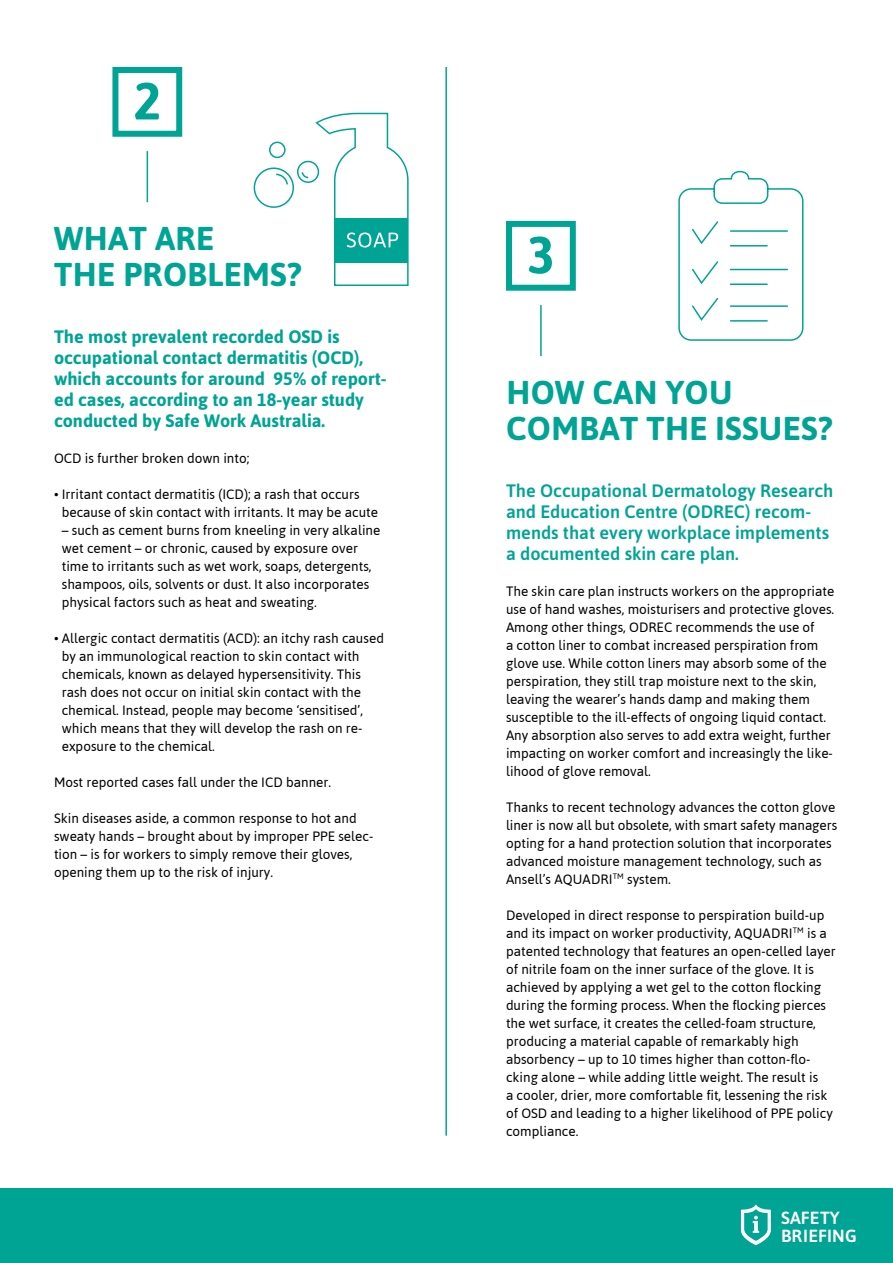
<style>
.page{position:relative;width:893px;height:1263px;background:#fff}
.page>*{position:absolute;margin:0;border:0;box-sizing:border-box;transform-origin:0 0}
.t1{font:700 52.2px "Asap";color:#00a494}
.t2{font:700 33px/36px "Asap";letter-spacing:.01em;color:#00a494}
.t3{font:700 18px/21px "Asap";color:#00a494}
.t4{font:500 18px/21px "Asap";color:#00a494}
.t5{font:500 17.55px/17.5px "Asap";letter-spacing:.01em;color:#fff}
.t6{font:13.5px/18px "Asap";color:#000}
</style>
<div class="page">
<div style="left:0;top:1188px;width:893px;height:75px;background:#00a494"></div>
<svg style="left:741px;top:1205px;width:30px;height:40px"></svg>
<hr style="left:147px;top:151px;width:1px;height:51px;background:#00a494">
<hr style="left:540px;top:305px;width:2px;height:51px;background:#00a494">
<div style="left:112px;top:67px;width:70px;height:70px;border:6px solid #00a494"></div>
<div style="left:506px;top:221px;width:70px;height:70px;border:6px solid #00a494"></div>
<hr style="left:445px;top:67px;width:2px;height:1069px;background:#00a494">
<svg style="left:276px;top:173px;width:13px;height:12px"></svg>
<div style="left:254px;top:167px;width:40px;height:41px;border:2px solid #00a494;border-radius:50%"></div>
<div style="left:297px;top:161px;width:22px;height:22px;border:2px solid #00a494;border-radius:50%"></div>
<div style="left:269px;top:142px;width:17px;height:16px;border:2px solid #00a494;border-radius:50%"></div>
<svg style="left:301px;top:112px;width:108px;height:174px"></svg>
<svg style="left:678px;top:170px;width:126px;height:171px"></svg>
<h1 class="t1" style="left:133px;top:66px;width:29px">2</h1>
<h2 class="t2" style="left:54px;top:219px;width:249px">WHAT ARE<br>THE PROBLEMS?</h2>
<h3 class="t3" style="left:54px;top:325px;width:334px">The most prevalent recorded OSD is occupational contact dermatitis (OCD), which accounts for around 95% of report&shy;ed cases, according to an 18-year study conducted by Safe Work Australia.</h3>
<p class="t6" style="left:54px;top:448px;width:197px">OCD is further broken down into;</p>
<p class="t6" style="left:62px;top:484px;width:318px;text-indent:-8px">• Irritant contact dermatitis (ICD); a rash that occurs because of skin contact with irritants. It may be acute</p>
<p class="t6" style="left:62px;top:520px;width:320px">– such as cement burns from kneeling in very alkaline wet cement – or chronic, caused by exposure over time to irritants such as wet work, soaps, detergents, shampoos, oils, solvents or dust. It also incorporates physical factors such as heat and sweating.</p>
<p class="t6" style="left:62px;top:628px;width:324px;text-indent:-8px">• Allergic contact dermatitis (ACD): an itchy rash caused by an immunological reaction to skin contact with chemicals, known as delayed hypersensitivity. This rash does not occur on initial skin contact with the chemical. Instead, people may become ‘sensitised’, which means that they will develop the rash on re&shy;exposure to the chemical.</p>
<p class="t6" style="left:54px;top:772px;width:279px">Most reported cases fall under the ICD banner.</p>
<p class="t6" style="left:54px;top:808px;width:321px">Skin diseases aside, a common response to hot and sweaty hands – brought about by improper PPE selec&shy;tion – is for workers to simply remove their gloves, opening them up to the risk of injury.</p>
<h1 class="t1" style="left:527px;top:220px;width:29px">3</h1>
<h2 class="t2" style="left:506px;top:373px;width:328px">HOW CAN YOU<br>COMBAT THE ISSUES?</h2>
<h3 class="t4" style="left:506px;top:479px;width:329px">The Occupational Dermatology Research and Education Centre (ODREC) recom&shy;mends that every workplace implements a documented skin care plan.</h3>
<p class="t6" style="left:506px;top:581px;width:330px">The skin care plan instructs workers on the appropriate use of hand washes, moisturisers and protective gloves.<br>Among other things, ODREC recommends the use of<br>a cotton liner to combat increased perspiration from glove use. While cotton liners may absorb some of the perspiration, they still trap moisture next to the skin, leaving the wearer’s hands damp and making them susceptible to the ill-effects of ongoing liquid contact.<br>Any absorption also serves to add extra weight, further impacting on worker comfort and increasingly the like&shy;lihood of glove removal.</p>
<p class="t6" style="left:506px;top:797px;width:333px">Thanks to recent technology advances the cotton glove liner is now all but obsolete, with smart safety managers opting for a hand protection solution that incorporates advanced moisture management technology, such as Ansell’s AQUADRI<sup>TM</sup> system.</p>
<p class="t6" style="left:506px;top:905px;width:331px">Developed in direct response to perspiration build-up and its impact on worker productivity, AQUADRI<sup>TM</sup> is a patented technology that features an open-celled layer of nitrile foam on the inner surface of the glove. It is achieved by applying a wet gel to the cotton flocking during the forming process. When the flocking pierces the wet surface, it creates the celled-foam structure, producing a material capable of remarkably high absorbency – up to 10 times higher than cotton-flo&shy;cking alone – while adding little weight. The result is<br>a cooler, drier, more comfortable fit, lessening the risk of OSD and leading to a higher likelihood of PPE policy compliance.</p>
<p class="t5" style="left:781px;top:1208px;width:77px">SAFETY<br>BRIEFING</p>
</div>
